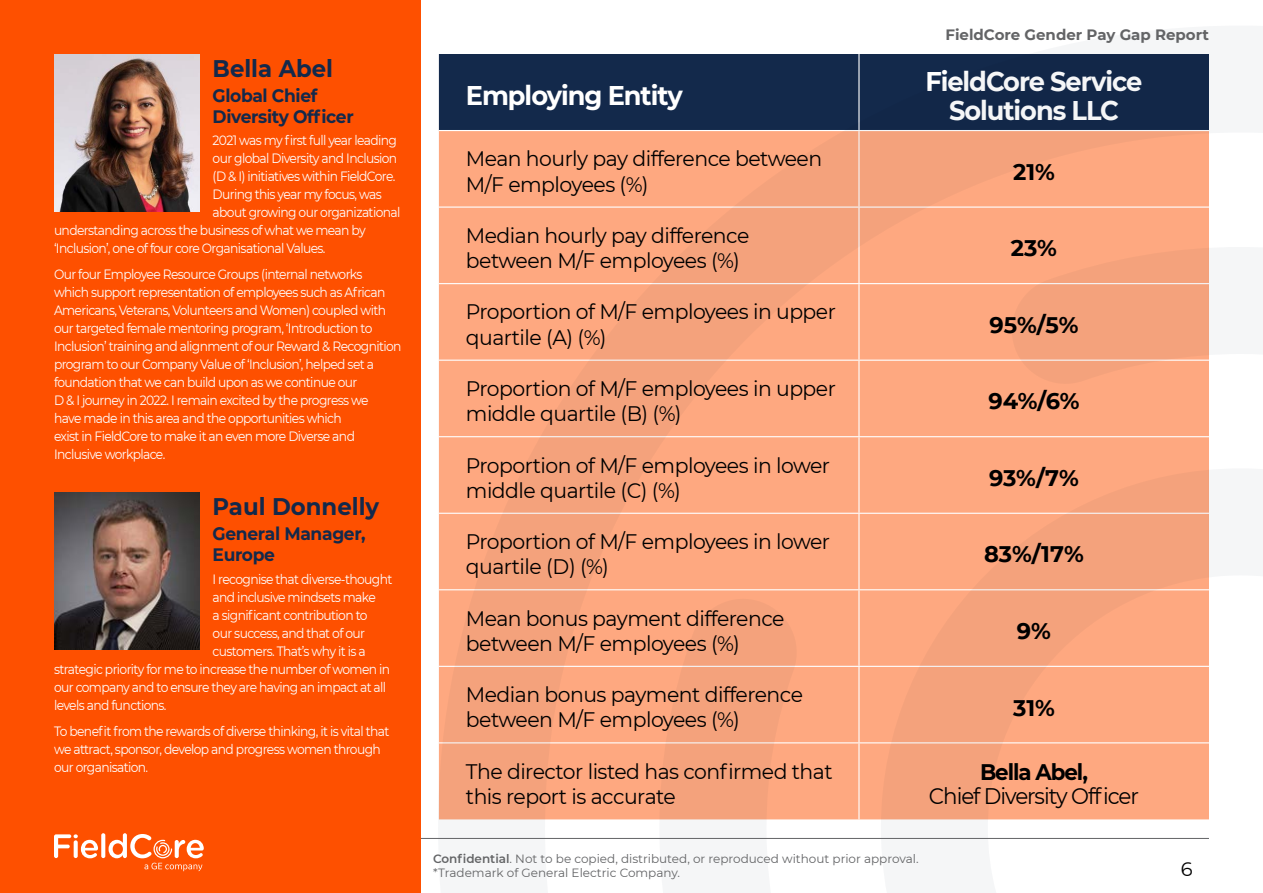
<style>
.page{position:relative;width:1263px;height:893px;background:#fff}
.page>*{position:absolute;margin:0;border:0;box-sizing:border-box;transform-origin:0 0}
.t1{font:700 27px/28.5px "Montserrat";letter-spacing:-.04em;color:#fff;text-align:center;scale:.95 1}
.t2{font:700 24px "Montserrat";color:#13294b;scale:.95 1}
.t3{font:700 22.5px "Montserrat";letter-spacing:-.01em;color:#000}
.t4{font:22.5px "Montserrat";letter-spacing:-.05em;color:#000;scale:.95 1}
.t5{font:700 22.5px "Montserrat";letter-spacing:-.05em;color:#000;scale:.95 1}
.t6{font:21px/25.2px "Montserrat";letter-spacing:-.025em;color:#000}
.t7{font:19.5px "Montserrat";color:#000}
.t8{font:700 18px/21px "Montserrat";letter-spacing:-.02em;color:#13294b;scale:.95 1}
.t9{font:700 15px "Montserrat";color:#636466}
.t10{font:13.5px/18px "Montserrat";letter-spacing:-.05em;color:#fff;scale:.91 1}
.t11{font:12px/14.4px "Montserrat";color:#636466}
.s1{font-weight:600}
</style>
<div class="page">
<div style="left:439px;top:54px;width:770px;height:76px;background:#13294b"></div>
<svg style="left:439px;top:131px;width:770px;height:688px;fill:#fea880"></svg>
<hr style="left:858px;top:54px;width:1px;height:76px;background:#fff">
<hr style="left:858px;top:131px;width:1px;height:76px;background:#fff">
<hr style="left:439px;top:207px;width:420px;height:1px;background:#fff">
<hr style="left:859px;top:207px;width:350px;height:1px;background:#fff">
<hr style="left:858px;top:208px;width:1px;height:75px;background:#fff">
<hr style="left:439px;top:283px;width:420px;height:1px;background:#fff">
<hr style="left:859px;top:283px;width:350px;height:1px;background:#fff">
<hr style="left:858px;top:284px;width:1px;height:76px;background:#fff">
<hr style="left:439px;top:360px;width:420px;height:1px;background:#fff">
<hr style="left:859px;top:360px;width:350px;height:1px;background:#fff">
<hr style="left:858px;top:361px;width:1px;height:75px;background:#fff">
<hr style="left:439px;top:436px;width:420px;height:1px;background:#fff">
<hr style="left:859px;top:436px;width:350px;height:1px;background:#fff">
<hr style="left:858px;top:437px;width:1px;height:76px;background:#fff">
<hr style="left:439px;top:513px;width:420px;height:1px;background:#fff">
<hr style="left:859px;top:513px;width:350px;height:1px;background:#fff">
<hr style="left:858px;top:514px;width:1px;height:75px;background:#fff">
<hr style="left:439px;top:589px;width:420px;height:1px;background:#fff">
<hr style="left:859px;top:589px;width:350px;height:1px;background:#fff">
<hr style="left:858px;top:590px;width:1px;height:76px;background:#fff">
<hr style="left:439px;top:666px;width:420px;height:1px;background:#fff">
<hr style="left:859px;top:666px;width:350px;height:1px;background:#fff">
<hr style="left:858px;top:667px;width:1px;height:75px;background:#fff">
<hr style="left:439px;top:742px;width:420px;height:1px;background:#fff">
<hr style="left:859px;top:742px;width:350px;height:1px;background:#fff">
<hr style="left:858px;top:743px;width:1px;height:76px;background:#fff">
<div style="left:0;top:0;width:421px;height:893px;background:#fe5000"></div>
<img style="left:54px;top:54px;width:146px;height:157px">
<img style="left:54px;top:492px;width:146px;height:157px">
<svg style="left:54px;top:834px;width:44px;height:24px"></svg>
<svg style="left:101px;top:833px;width:4px;height:25px"></svg>
<svg style="left:109px;top:833px;width:95px;height:38px"></svg>
<hr style="left:421px;top:838px;width:788px;height:1px;background:#636466">
<h2 class="t2" style="left:213px;top:51px;width:128px">Bella Abel</h2>
<h3 class="t8" style="left:213px;top:85px;width:150px">Global Chief<br>Diversity Officer</h3>
<p class="t10" style="left:213px;top:130px;width:204px">2021 was my first full year leading</p>
<p class="t10" style="left:213px;top:148px;width:204px">our global Diversity and Inclusion</p>
<p class="t10" style="left:213px;top:166px;width:202px">(D &amp; I) initiatives within FieldCore.</p>
<p class="t10" style="left:213px;top:184px;width:187px">During this year my focus, was</p>
<p class="t10" style="left:213px;top:202px;width:208px">about growing our organizational</p>
<p class="t10" style="left:54px;top:220px;width:344px">understanding across the business of what we mean by</p>
<p class="t10" style="left:54px;top:238px;width:300px">‘Inclusion’, one of four core Organisational Values.</p>
<p class="t10" style="left:54px;top:265px;width:383px">Our four Employee Resource Groups (internal networks<br>which support representation of employees such as African Americans, Veterans, Volunteers and Women) coupled with our targeted female mentoring program, ‘Introduction to Inclusion’ training and alignment of our Reward &amp; Recognition program to our Company Value of ‘Inclusion’, helped set a foundation that we can build upon as we continue our<br>D &amp; I journey in 2022. I remain excited by the progress we<br>have made in this area and the opportunities which<br>exist in FieldCore to make it an even more Diverse and Inclusive workplace.</p>
<h2 class="t2" style="left:213px;top:489px;width:177px">Paul Donnelly</h2>
<h3 class="t8" style="left:213px;top:522px;width:163px">General Manager,<br>Europe</h3>
<p class="t10" style="left:213px;top:569px;width:199px">I recognise that diverse-thought</p>
<p class="t10" style="left:213px;top:587px;width:181px">and inclusive mindsets make</p>
<p class="t10" style="left:213px;top:605px;width:172px">a significant contribution to</p>
<p class="t10" style="left:213px;top:623px;width:169px">our success, and that of our</p>
<p class="t10" style="left:213px;top:641px;width:170px">customers. That’s why it is a</p>
<p class="t10" style="left:54px;top:659px;width:371px">strategic priority for me to increase the number of women in</p>
<p class="t10" style="left:54px;top:677px;width:367px">our company and to ensure they are having an impact at all</p>
<p class="t10" style="left:54px;top:695px;width:125px">levels and functions.</p>
<p class="t10" style="left:54px;top:722px;width:370px">To benefit from the rewards of diverse thinking, it is vital that we attract, sponsor, develop and progress women through our organisation.</p>
<h1 class="t1" style="left:466px;top:80px;width:230px">Employing Entity</h1>
<h3 class="t6" style="left:466px;top:146px;width:358px">Mean hourly pay difference between<br>M/F employees (%)</h3>
<h3 class="t6" style="left:466px;top:222px;width:285px">Median hourly pay difference between M/F employees (%)</h3>
<h3 class="t6" style="left:466px;top:299px;width:371px">Proportion of M/F employees in upper quartile (A) (%)</h3>
<h3 class="t6" style="left:466px;top:375px;width:371px">Proportion of M/F employees in upper middle quartile (B) (%)</h3>
<h3 class="t6" style="left:466px;top:452px;width:366px">Proportion of M/F employees in lower middle quartile (C) (%)</h3>
<h3 class="t6" style="left:466px;top:528px;width:366px">Proportion of M/F employees in lower quartile (D) (%)</h3>
<h3 class="t6" style="left:466px;top:605px;width:320px">Mean bonus payment difference between M/F employees (%)</h3>
<h3 class="t6" style="left:466px;top:681px;width:339px">Median bonus payment difference between M/F employees (%)</h3>
<p class="t9" style="left:946px;top:24px;width:265px">FieldCore Gender Pay Gap Report</p>
<h1 class="t1" style="left:926px;top:66px;width:230px">FieldCore Service<br>Solutions LLC</h1>
<h3 class="t3" style="left:1013px;top:155px;width:43px">21%</h3>
<h3 class="t3" style="left:1011px;top:232px;width:48px">23%</h3>
<h3 class="t3" style="left:989px;top:309px;width:90px">95%/5%</h3>
<h3 class="t3" style="left:988px;top:385px;width:92px">94%/6%</h3>
<h3 class="t3" style="left:989px;top:462px;width:91px">93%/7%</h3>
<h3 class="t3" style="left:984px;top:538px;width:101px">83%/17%</h3>
<h3 class="t3" style="left:1017px;top:615px;width:36px">9%</h3>
<h3 class="t3" style="left:1013px;top:691px;width:43px">31%</h3>
<h3 class="t6" style="left:466px;top:758px;width:368px">The director listed has confirmed that this report is accurate</h3>
<h3 class="t5" style="left:980px;top:756px;width:115px">Bella Abel,</h3>
<h3 class="t4" style="left:929px;top:781px;width:223px">Chief Diversity Officer</h3>
<p class="t11" style="left:433px;top:851px;width:487px"><span class="s1">Confidential</span>. Not to be copied, distributed, or reproduced without prior approval. *Trademark of General Electric Company.</p>
<h3 class="t7" style="left:1181px;top:855px;width:13px">6</h3>
</div>
